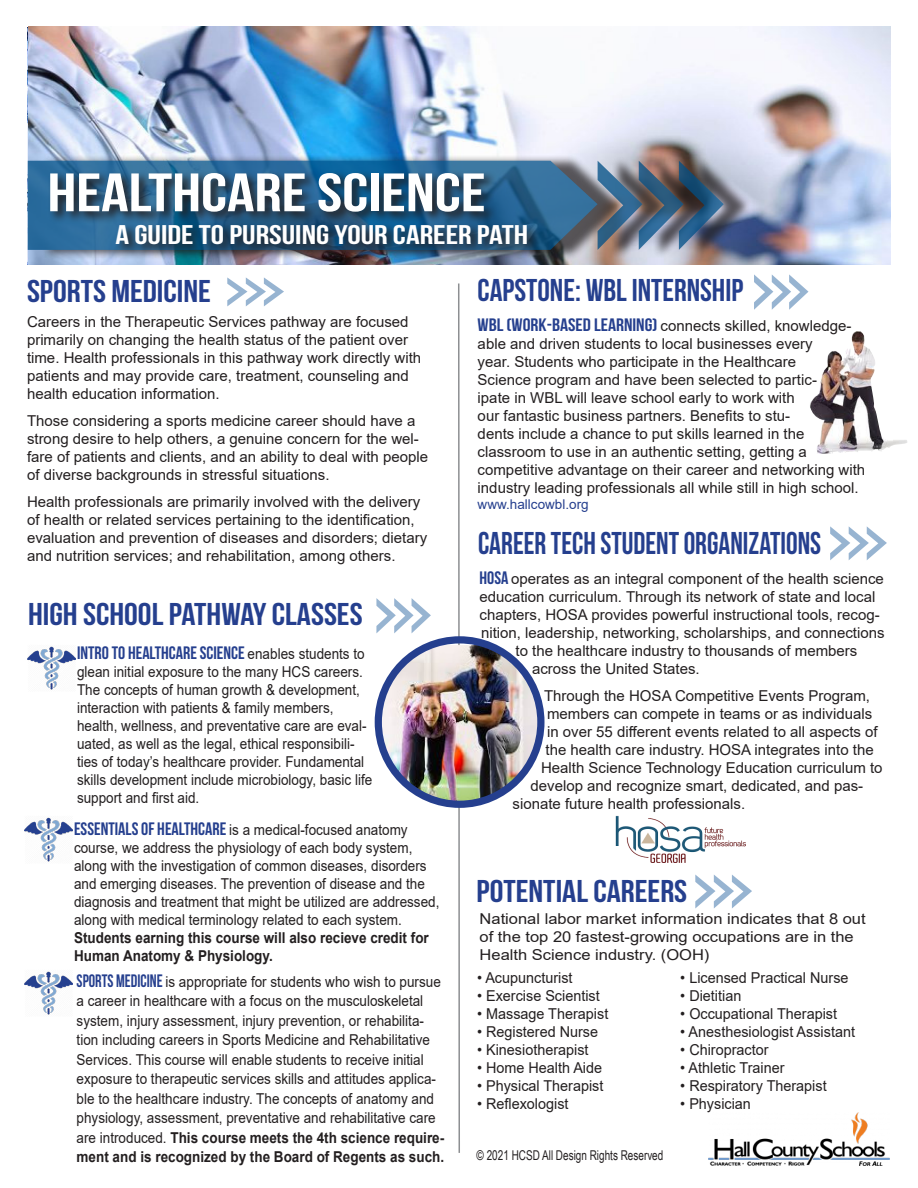
<style>
.page{position:relative;width:918px;height:1188px;background:#fff}
.page>*{position:absolute;margin:0;border:0;box-sizing:border-box;transform-origin:0 0}
.t1{font:54px "Bebas Neue";color:#fff;scale:1.25 1}
.t2{font:31.5px "Bebas Neue";color:#253f8e;scale:1.1 1}
.t3{font:31.5px "Bebas Neue";color:#253f8e;scale:.93 1}
.t4{font:31.5px "Bebas Neue";color:#253f8e}
.t5{font:27px "Bebas Neue";color:#fff;scale:1.25 1}
.t6{font:18px "Bebas Neue";color:#253f8e}
.t7{font:15px/18px "Arial";color:#231f20}
.t8{font:15px/18px "Arial";color:#231f20;scale:.9 1}
.t9{font:15px "Arial";color:#231f20;scale:.96 1}
.t10{font:15px/18px "Arial";color:#231f20;scale:1.1 1}
.t11{font:13.5px "Arial Narrow";color:#231f20;scale:.9 1}
.t12{font:13.5px "Arial";color:#253f8e}
.s1{font-family:"Arial";font-size:15px;color:#231f20}
.s2{font-family:"Bebas Neue";font-size:18px;color:#253f8e}
.s3{font-weight:700}
</style>
<div class="page">
<img style="left:29px;top:26px;width:862px;height:239px">
<div style="left:41px;top:155px;width:585px;height:105px;background:#231f20;opacity:.97"></div>
<svg style="left:28px;top:161px;width:570px;height:89px;background:#3a6f96"></svg>
<svg style="left:48px;top:170px;width:492px;height:87px;background:#285070"></svg>
<div style="left:611px;top:156px;width:60px;height:103px;background:#231f20;opacity:.97"></div>
<div style="left:652px;top:156px;width:61px;height:103px;background:#231f20;opacity:.97"></div>
<div style="left:692px;top:156px;width:61px;height:103px;background:#231f20;opacity:.97"></div>
<img style="left:598px;top:161px;width:126px;height:89px">
<svg style="left:458px;top:283px;width:2px;height:870px"></svg>
<img style="left:378px;top:645px;width:162px;height:159px">
<div style="left:375px;top:636px;width:170px;height:172px;border:7px solid #253f8e;border-radius:50%"></div>
<svg style="left:376px;top:598px;width:55px;height:35px"></svg>
<svg style="left:227px;top:277px;width:57px;height:29px"></svg>
<svg style="left:695px;top:875px;width:57px;height:34px"></svg>
<img style="left:27px;top:646px;width:49px;height:44px">
<img style="left:24px;top:817px;width:49px;height:45px">
<img style="left:24px;top:971px;width:49px;height:44px">
<svg style="left:754px;top:274px;width:55px;height:36px"></svg>
<svg style="left:830px;top:526px;width:57px;height:34px"></svg>
<img style="left:810px;top:331px;width:97px;height:123px">
<img style="left:615px;top:815px;width:130px;height:48px">
<img style="left:709px;top:1112px;width:181px;height:54px">
<p class="t1" style="left:48px;top:163px;width:352px">HEALTHCARE SCIENCE</p>
<p class="t5" style="left:116px;top:220px;width:332px">A GUIDE TO PURSUING YOUR CAREER PATH</p>
<p class="t2" style="left:27px;top:274px;width:169px">SPORTS MEDICINE</p>
<p class="t7" style="left:27px;top:312px;width:396px">Careers in the Therapeutic Services pathway are focused primarily on changing the health status of the patient over time. Health professionals in this pathway work directly with patients and may provide care, treatment, counseling and health education information.</p>
<p class="t7" style="left:27px;top:411px;width:403px">Those considering a sports medicine career should have a strong desire to help others, a genuine concern for the wel&shy;fare of patients and clients, and an ability to deal with people of diverse backgrounds in stressful situations.</p>
<p class="t7" style="left:27px;top:492px;width:402px">Health professionals are primarily involved with the delivery of health or related services pertaining to the identification, evaluation and prevention of diseases and disorders; dietary and nutrition services; and rehabilitation, among others.</p>
<p class="t2" style="left:28px;top:596px;width:306px">HIGH SCHOOL PATHWAY CLASSES</p>
<p class="t6" style="left:77px;top:642px;width:289px">INTRO TO HEALTHCARE SCIENCE <span class="s1">enables students to</span></p>
<p class="t8" style="left:77px;top:662px;width:330px">glean initial exposure to the many HCS careers.<br>The concepts of human growth &amp; development, interaction with patients &amp; family members, health, wellness, and preventative care are eval&shy;uated, as well as the legal, ethical responsibili&shy;ties of today’s healthcare provider. Fundamental skills development include microbiology, basic life support and first aid.</p>
<p class="t8" style="left:74px;top:820px;width:408px"><span class="s2">ESSENTIALS OF HEALTHCARE</span> is a medical-focused anatomy course, we address the physiology of each body system, along with the investigation of common diseases, disorders and emerging diseases. The prevention of disease and the diagnosis and treatment that might be utilized are addressed, along with medical terminology related to each system.<br><span class="s3">Students earning this course will also recieve credit for Human Anatomy &amp; Physiology.</span></p>
<p class="t8" style="left:77px;top:972px;width:410px;line-height:19.5px"><span class="s2">SPORTS MEDICINE</span> is appropriate for students who wish to pursue a career in healthcare with a focus on the musculoskeletal system, injury assessment, injury prevention, or rehabilita&shy;tion including careers in Sports Medicine and Rehabilitative Services. This course will enable students to receive initial exposure to therapeutic services skills and attitudes applica&shy;ble to the healthcare industry. The concepts of anatomy and physiology, assessment, preventative and rehabilitative care are introduced. <span class="s3">This course meets the 4th science require&shy;ment and is recognized by the Board of Regents as such.</span></p>
<p class="t4" style="left:478px;top:273px;width:267px">CAPSTONE: WBL INTERNSHIP</p>
<p class="t7" style="left:478px;top:316px;width:389px"><span class="s2">WBL (WORK-BASED LEARNING)</span> connects skilled, knowledge&shy;able and driven students to local businesses every<br>year. Students who participate in the Healthcare<br>Science program and have been selected to partic-<br>ipate in WBL will leave school early to work with<br>our fantastic business partners. Benefits to stu-<br>dents include a chance to put skills learned in the classroom to use in an authentic setting, getting a competitive advantage on their career and networking with industry leading professionals all while still in high school.</p>
<p class="t12" style="left:478px;top:495px;width:113px">www.hallcowbl.org</p>
<p class="t3" style="left:478px;top:526px;width:371px">CAREER TECH STUDENT ORGANIZATIONS</p>
<p class="t7" style="left:480px;top:569px;width:406px"><span class="s2">HOSA</span> operates as an integral component of the health science</p>
<p class="t7" style="left:480px;top:587px;width:397px">education curriculum. Through its network of state and local</p>
<p class="t7" style="left:480px;top:605px;width:402px">chapters, HOSA provides powerful instructional tools, recog-</p>
<p class="t7" style="left:481px;top:623px;width:405px">nition, leadership, networking, scholarships, and connections</p>
<p class="t7" style="left:516px;top:641px;width:343px">to the healthcare industry to thousands of members</p>
<p class="t7" style="left:532px;top:659px;width:169px">across the United States.</p>
<p class="t7" style="left:544px;top:686px;width:327px">Through the HOSA Competitive Events Program,</p>
<p class="t7" style="left:547px;top:704px;width:327px">members can compete in teams or as individuals</p>
<p class="t7" style="left:547px;top:722px;width:332px">in over 55 different events related to all aspects of</p>
<p class="t7" style="left:546px;top:740px;width:330px">the health care industry. HOSA integrates into the</p>
<p class="t7" style="left:541px;top:758px;width:343px">Health Science Technology Education curriculum to</p>
<p class="t7" style="left:531px;top:776px;width:334px">develop and recognize smart, dedicated, and pas-</p>
<p class="t7" style="left:513px;top:794px;width:234px">sionate future health professionals.</p>
<p class="t2" style="left:477px;top:874px;width:193px">POTENTIAL CAREERS</p>
<p class="t10" style="left:480px;top:910px;width:352px">National labor market information indicates that 8 out of the top 20 fastest-growing occupations are in the<br>Health Science industry. (OOH)</p>
<p class="t9" style="left:477px;top:967px;width:101px">• Acupuncturist</p>
<p class="t9" style="left:477px;top:985px;width:129px">• Exercise Scientist</p>
<p class="t9" style="left:477px;top:1003px;width:138px">• Massage Therapist</p>
<p class="t9" style="left:477px;top:1021px;width:128px">• Registered Nurse</p>
<p class="t9" style="left:477px;top:1039px;width:118px">• Kinesiotherapist</p>
<p class="t9" style="left:477px;top:1057px;width:132px">• Home Health Aide</p>
<p class="t9" style="left:477px;top:1075px;width:133px">• Physical Therapist</p>
<p class="t9" style="left:477px;top:1093px;width:97px">• Reflexologist</p>
<p class="t11" style="left:477px;top:1146px;width:209px">© 2021 HCSD All Design Rights Reserved</p>
<p class="t9" style="left:680px;top:967px;width:177px">• Licensed Practical Nurse</p>
<p class="t9" style="left:680px;top:985px;width:65px">• Dietitian</p>
<p class="t9" style="left:680px;top:1003px;width:165px">• Occupational Therapist</p>
<p class="t9" style="left:680px;top:1021px;width:184px">• Anesthesiologist Assistant</p>
<p class="t9" style="left:680px;top:1039px;width:93px">• Chiropractor</p>
<p class="t9" style="left:680px;top:1057px;width:110px">• Athletic Trainer</p>
<p class="t9" style="left:680px;top:1075px;width:154px">• Respiratory Therapist</p>
<p class="t9" style="left:680px;top:1093px;width:75px">• Physician</p>
</div>
